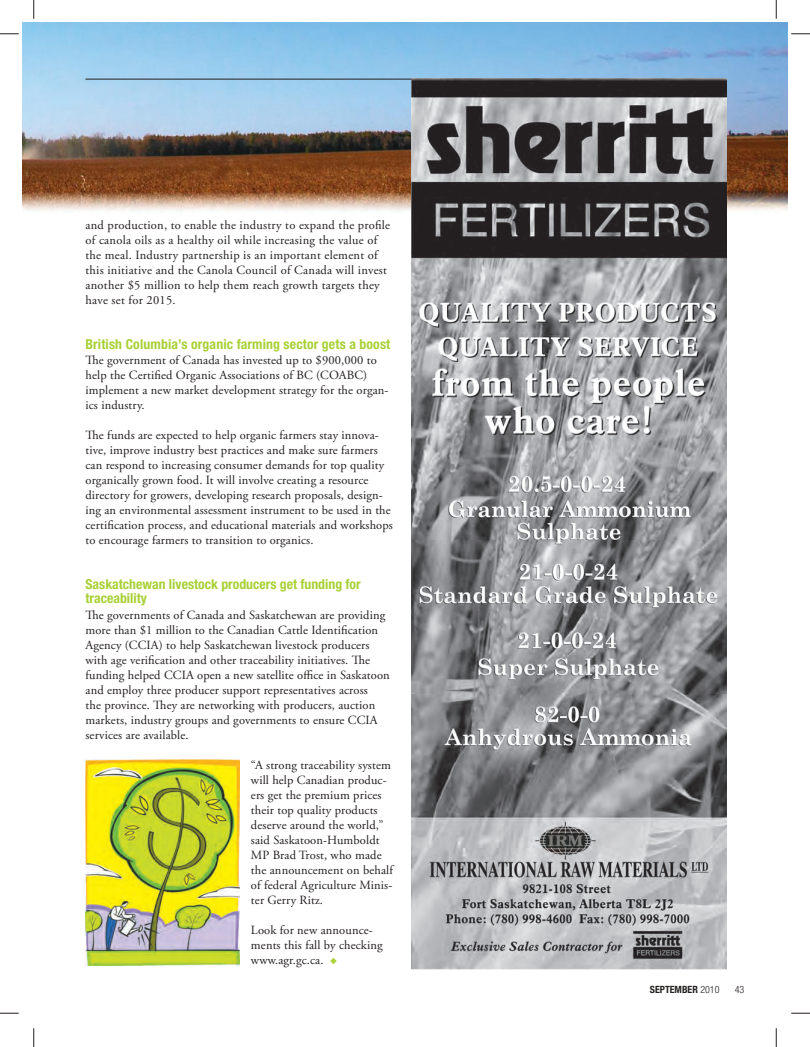
<style>
.page{position:relative;width:810px;height:1047px;background:#fff}
.page>*{position:absolute;margin:0;border:0;box-sizing:border-box;transform-origin:0 0}
.t1{font:700 condensed 13.75px/13.8px "Helvetica Neue LT Std";color:#a9d035}
.t2{font:12.5px/15px "Adobe Garamond Pro";letter-spacing:.01em;color:#241f1f}
.t3{font:700 condensed 10px "Helvetica Neue LT Std";color:#241f1f}
.t4{font:300 condensed 10px "Helvetica Neue LT Std";color:#241f1f}
.s1{color:#a9d035}
.s2{font-weight:300}
</style>
<div class="page">
<img style="left:22px;top:22px;width:766px;height:189px">
<img style="left:411px;top:80px;width:316px;height:889px">
<img style="left:86px;top:759px;width:154px;height:206px">
<hr style="left:86px;top:79px;width:641px;height:1px;background:#241f1f">
<svg style="left:0;top:33px;width:19px;height:2px"></svg>
<svg style="left:791px;top:33px;width:19px;height:2px"></svg>
<svg style="left:0;top:1012px;width:19px;height:1px"></svg>
<svg style="left:791px;top:1012px;width:19px;height:1px"></svg>
<svg style="left:33px;top:0;width:2px;height:19px"></svg>
<svg style="left:33px;top:1028px;width:2px;height:18px"></svg>
<svg style="left:775px;top:0;width:2px;height:19px"></svg>
<svg style="left:775px;top:1028px;width:2px;height:18px"></svg>
<p class="t2" style="left:86px;top:218px;width:306px">and production, to enable the industry to expand the profile of canola oils as a healthy oil while increasing the value of the meal. Industry partnership is an important element of this initiative and the Canola Council of Canada will invest another $5 million to help them reach growth targets they have set for 2015.</p>
<p class="t1" style="left:86px;top:337px;width:306px">British Columbia’s organic farming sector gets a boost</p>
<p class="t2" style="left:86px;top:353px;width:305px">The government of Canada has invested up to $900,000 to help the Certified Organic Associations of BC (COABC) implement a new market development strategy for the organ&shy;ics industry.</p>
<p class="t2" style="left:86px;top:428px;width:309px">The funds are expected to help organic farmers stay innova&shy;tive, improve industry best practices and make sure farmers can respond to increasing consumer demands for top quality organically grown food. It will involve creating a resource directory for growers, developing research proposals, design&shy;ing an environmental assessment instrument to be used in the certification process, and educational materials and workshops to encourage farmers to transition to organics.</p>
<p class="t1" style="left:86px;top:577px;width:277px">Saskatchewan livestock producers get funding for traceability</p>
<p class="t2" style="left:86px;top:608px;width:306px">The governments of Canada and Saskatchewan are providing more than $1 million to the Canadian Cattle Identification Agency (CCIA) to help Saskatchewan livestock producers with age verification and other traceability initiatives. The funding helped CCIA open a new satellite office in Saskatoon and employ three producer support representatives across<br>the province. They are networking with producers, auction markets, industry groups and governments to ensure CCIA services are available.</p>
<p class="t2" style="left:251px;top:758px;width:144px">“A strong traceability system will help Canadian produc&shy;ers get the premium prices their top quality products deserve around the world,” said Saskatoon-Humboldt<br>MP Brad Trost, who made the announcement on behalf of federal Agriculture Minis&shy;ter Gerry Ritz.</p>
<p class="t2" style="left:251px;top:923px;width:133px">Look for new announce&shy;ments this fall by checking www.agr.gc.ca. <span class="s1">◆</span></p>
<p class="t3" style="left:650px;top:982px;width:71px">SEPTEMBER <span class="s2">2010</span></p>
<p class="t4" style="left:735px;top:983px;width:11px">43</p>
</div>
